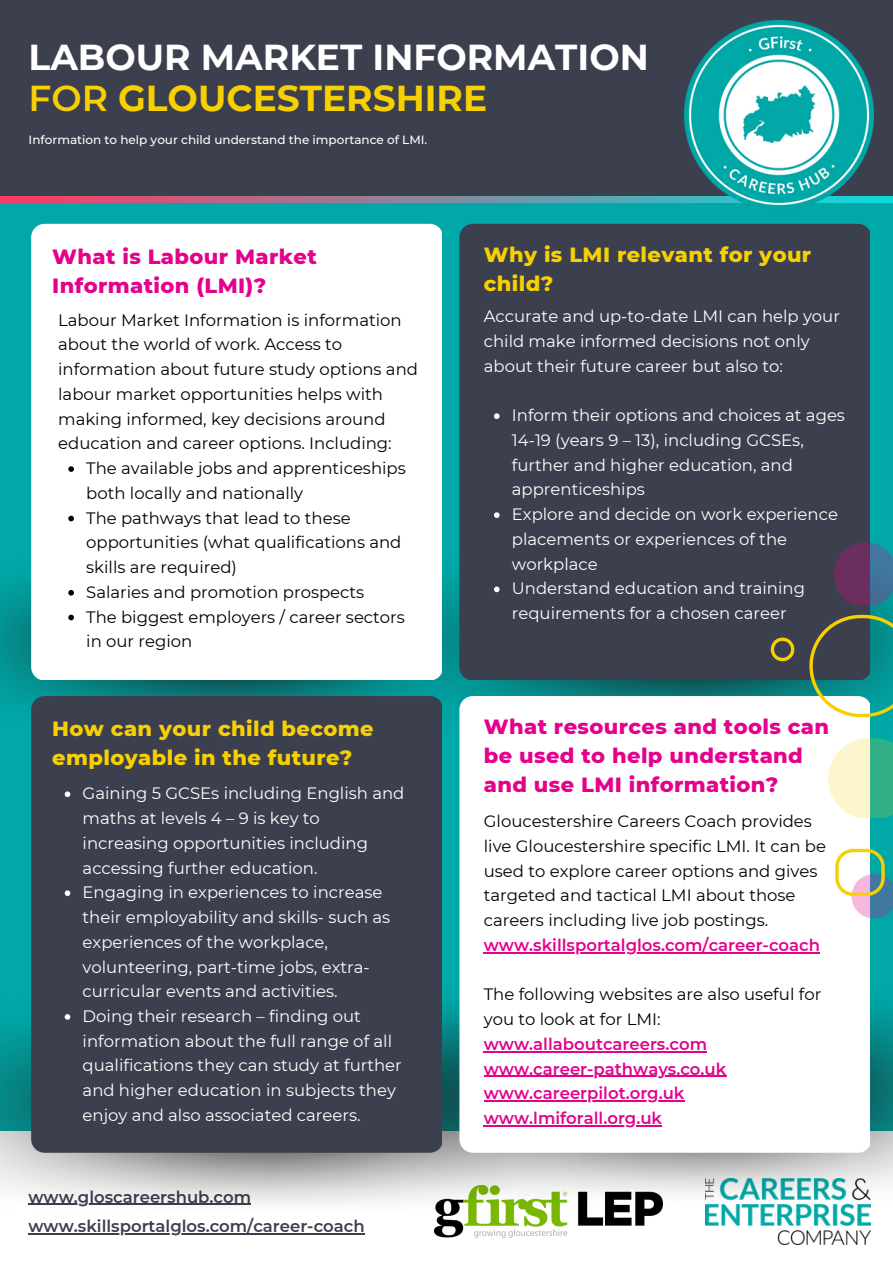
<style>
.page{position:relative;width:893px;height:1264px;background:#fff}
.page>*{position:absolute;margin:0;border:0;box-sizing:border-box;transform-origin:0 0}
.t1{font:700 36px/41.1px "Montserrat";color:#fff}
.t2{font:800 21px/29.2px "Montserrat";letter-spacing:.02em;color:#e4028c}
.t3{font:800 21px/29.2px "Montserrat";letter-spacing:.02em;color:#f7d002}
.t4{font:16.5px/24.8px "Montserrat";color:#fff}
.t5{font:16.5px/24.8px "Montserrat";color:#000}
.t6{font:600 16.5px/24.8px "Montserrat";color:#e4028c}
.t7{font:600 16.5px/29.2px "Montserrat";color:#3c3f4d}
.t8{font:500 12px "Montserrat";color:#fff}
.s1{font-weight:600;color:#f7d002}
.s2{color:#f7d002}
</style>
<div class="page">
<div style="left:0;top:0;width:892px;height:1244px;background:#00a8a8"></div>
<div style="left:0;top:1131px;width:892px;height:131px;background:#fff"></div>
<svg style="left:0;top:195px;width:892px;height:7px;background:#8d728a"></svg>
<div style="left:0;top:0;width:892px;height:195px;background:#3c3f4d"></div>
<img style="left:434px;top:1206px;width:228px;height:31px">
<img style="left:705px;top:1206px;width:165px;height:38px">
<img style="left:684px;top:20px;width:189px;height:186px">
<img style="left:441px;top:983px;width:451px;height:223px">
<hr style="left:28px;top:1232px;width:337px;height:1px;background:#3c3f4d">
<img style="left:0;top:998px;width:591px;height:218px">
<img style="left:0;top:583px;width:378px;height:119px">
<img style="left:378px;top:554px;width:514px;height:179px">
<div style="left:31px;top:224px;width:410px;height:456px;background:#fff"></div>
<div style="left:459px;top:224px;width:410px;height:456px;background:#3c3f4d"></div>
<div style="left:31px;top:696px;width:410px;height:456px;background:#3c3f4d"></div>
<svg style="left:834px;top:542px;width:58px;height:63px;background:#534c74"></svg>
<svg style="left:770px;top:637px;width:24px;height:24px"></svg>
<svg style="left:68px;top:466px;width:6px;height:6px"></svg>
<svg style="left:68px;top:515px;width:6px;height:6px"></svg>
<svg style="left:68px;top:590px;width:6px;height:5px"></svg>
<svg style="left:68px;top:614px;width:6px;height:6px"></svg>
<svg style="left:65px;top:791px;width:5px;height:6px"></svg>
<svg style="left:65px;top:890px;width:5px;height:6px"></svg>
<svg style="left:65px;top:1014px;width:5px;height:5px"></svg>
<svg style="left:494px;top:413px;width:5px;height:6px"></svg>
<svg style="left:494px;top:512px;width:5px;height:6px"></svg>
<svg style="left:494px;top:586px;width:5px;height:6px"></svg>
<div style="left:459px;top:696px;width:410px;height:456px;background:#fff"></div>
<svg style="left:809px;top:615px;width:83px;height:102px;background:#508175"></svg>
<svg style="left:828px;top:738px;width:64px;height:79px;background:#b6deba"></svg>
<svg style="left:835px;top:848px;width:57px;height:70px;background:#b3c7ba"></svg>
<hr style="left:484px;top:952px;width:336px;height:1px;background:#e4028c">
<hr style="left:484px;top:1050px;width:223px;height:2px;background:#e4028c">
<hr style="left:484px;top:1075px;width:242px;height:1px;background:#e4028c">
<hr style="left:484px;top:1100px;width:200px;height:1px;background:#e4028c">
<hr style="left:484px;top:1125px;width:178px;height:1px;background:#e4028c">
<h1 class="t1" style="left:29px;top:36px;width:621px">LABOUR MARKET INFORMATION<br><span class="s1">FOR</span> <span class="s2">GLOUCESTERSHIRE</span></h1>
<p class="t8" style="left:29px;top:133px;width:400px">Information to help your child understand the importance of LMI.</p>
<p class="t2" style="left:52px;top:242px;width:266px">What is Labour Market<br>Information (LMI)?</p>
<p class="t3" style="left:484px;top:239px;width:329px">Why is LMI relevant for your child?</p>
<p class="t5" style="left:58px;top:307px;width:361px">Labour Market Information is information about the world of work. Access to information about future study options and labour market opportunities helps with making informed, key decisions around education and career options. Including:</p>
<p class="t5" style="left:86px;top:456px;width:321px">The available jobs and apprenticeships both locally and nationally<br>The pathways that lead to these opportunities (what qualifications and skills are required)<br>Salaries and promotion prospects<br>The biggest employers / career sectors in our region</p>
<p class="t3" style="left:52px;top:714px;width:323px">How can your child become employable in the future?</p>
<p class="t4" style="left:83px;top:781px;width:323px">Gaining 5 GCSEs including English and maths at levels 4 – 9 is key to increasing opportunities including accessing further education.<br>Engaging in experiences to increase their employability and skills- such as experiences of the workplace, volunteering, part-time jobs, extra&shy;curricular events and activities.<br>Doing their research – finding out information about the full range of all qualifications they can study at further and higher education in subjects they enjoy and also associated careers.</p>
<p class="t7" style="left:28px;top:1181px;width:338px">www.gloscareershub.com www.skillsportalglos.com/career-coach</p>
<p class="t4" style="left:484px;top:304px;width:357px">Accurate and up-to-date LMI can help your child make informed decisions not only about their future career but also to:</p>
<p class="t4" style="left:512px;top:403px;width:334px">Inform their options and choices at ages<br>14-19 (years 9 – 13), including GCSEs, further and higher education, and apprenticeships<br>Explore and decide on work experience placements or experiences of the workplace<br>Understand education and training requirements for a chosen career</p>
<p class="t2" style="left:484px;top:711px;width:347px">What resources and tools can be used to help understand and use LMI information?</p>
<p class="t5" style="left:484px;top:808px;width:343px">Gloucestershire Careers Coach provides live Gloucestershire specific LMI. It can be used to explore career options and gives targeted and tactical LMI about those careers including live job postings.</p>
<p class="t6" style="left:484px;top:932px;width:338px">www.skillsportalglos.com/career-coach</p>
<p class="t5" style="left:484px;top:982px;width:339px">The following websites are also useful for you to look at for LMI:</p>
<p class="t6" style="left:484px;top:1031px;width:244px">www.allaboutcareers.com www.career-pathways.co.uk www.careerpilot.org.uk www.lmiforall.org.uk</p>
</div>
